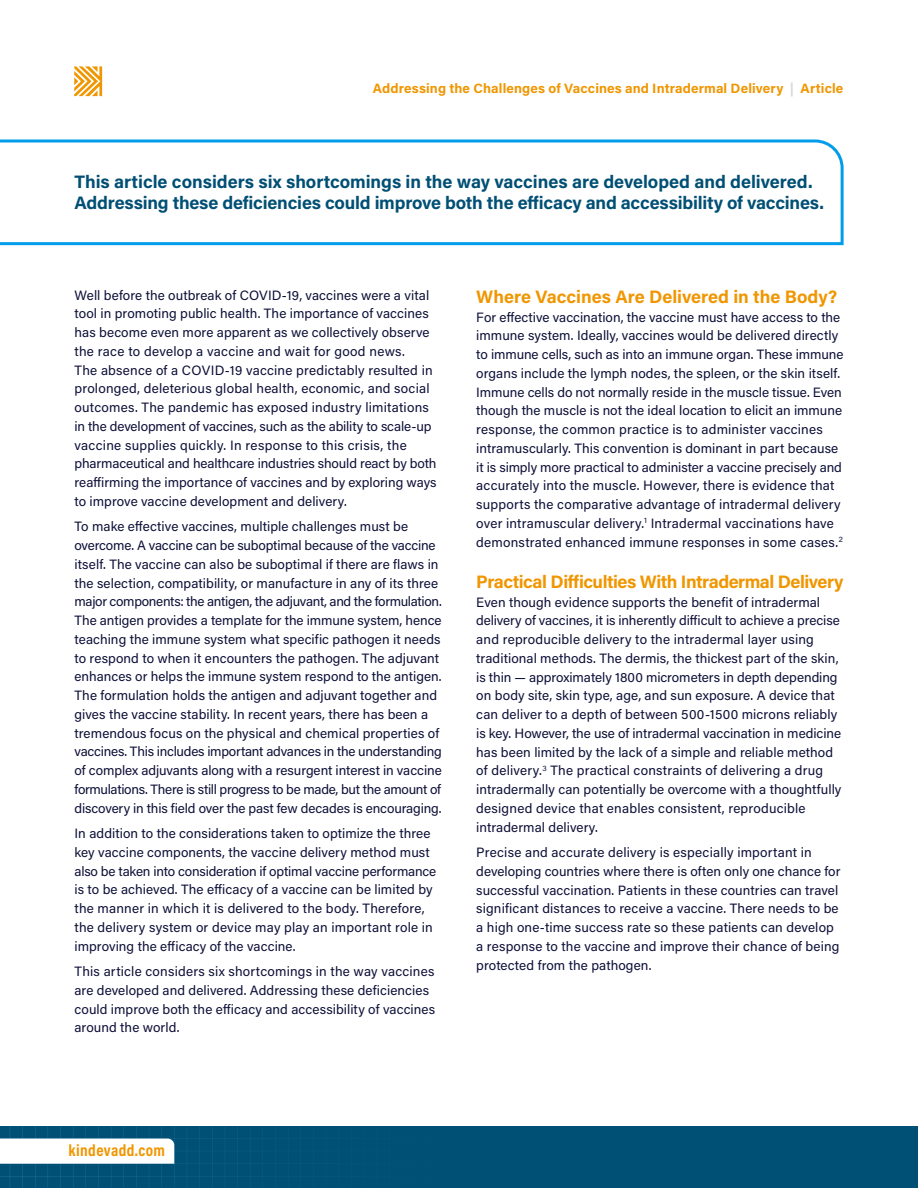
<style>
.page{position:relative;width:918px;height:1188px;background:#fff}
.page>*{position:absolute;margin:0;border:0;box-sizing:border-box;transform-origin:0 0}
.Body_Headline_2{font:700 18px/21px "Acumin Pro";letter-spacing:-.01em;color:#004f74}
.Body_Headline_2-2{font:700 18px "Acumin Pro";letter-spacing:-.025em;color:#f09601}
.Body_Headline_2-3{font:700 18px "Acumin Pro";color:#f09601}
.t1{font:700 16.5px "Acumin Pro Cond";letter-spacing:.02em;color:#f09601}
.t2{font:13.5px/18.8px "Acumin Pro";letter-spacing:.005em;color:#0d1038}
.t3{font:700 13.5px "Acumin Pro";letter-spacing:.01em;color:#f09601}
.s1{color:#d9d9d6}
</style>
<div class="page">
<svg style="left:74px;top:66px;width:28px;height:30px"></svg>
<div style="left:0;top:1126px;width:918px;height:62px;background:#004f74"></div>
<svg style="left:0;top:1126px;width:276px;height:62px"></svg>
<svg style="left:0;top:139px;width:844px;height:107px"></svg>
<p class="t3" style="left:373px;top:79px;width:472px">Addressing the Challenges of Vaccines and Intradermal Delivery <span class="s1">|</span> Article</p>
<p class="Body_Headline_2" style="left:75px;top:170px;width:751px">This article considers six shortcomings in the way vaccines are developed and delivered.<br>Addressing these deficiencies could improve both the efficacy and accessibility of vaccines.</p>
<p class="t2" style="left:75px;top:285px;width:364px">Well before the outbreak of COVID-19, vaccines were a vital tool in promoting public health. The importance of vaccines has become even more apparent as we collectively observe the race to develop a vaccine and wait for good news.<br>The absence of a COVID-19 vaccine predictably resulted in prolonged, deleterious global health, economic, and social outcomes. The pandemic has exposed industry limitations in the development of vaccines, such as the ability to scale-up vaccine supplies quickly. In response to this crisis, the pharmaceutical and healthcare industries should react by both reaffirming the importance of vaccines and by exploring ways to improve vaccine development and delivery.</p>
<p class="t2" style="left:75px;top:517px;width:369px">To make effective vaccines, multiple challenges must be overcome. A vaccine can be suboptimal because of the vaccine itself. The vaccine can also be suboptimal if there are flaws in the selection, compatibility, or manufacture in any of its three major components: the antigen, the adjuvant, and the formulation.<br>The antigen provides a template for the immune system, hence teaching the immune system what specific pathogen it needs to respond to when it encounters the pathogen. The adjuvant enhances or helps the immune system respond to the antigen.<br>The formulation holds the antigen and adjuvant together and gives the vaccine stability. In recent years, there has been a tremendous focus on the physical and chemical properties of vaccines. This includes important advances in the understanding of complex adjuvants along with a resurgent interest in vaccine formulations. There is still progress to be made, but the amount of discovery in this field over the past few decades is encouraging.</p>
<p class="t2" style="left:75px;top:823px;width:363px">In addition to the considerations taken to optimize the three key vaccine components, the vaccine delivery method must also be taken into consideration if optimal vaccine performance is to be achieved. The efficacy of a vaccine can be limited by the manner in which it is delivered to the body. Therefore, the delivery system or device may play an important role in improving the efficacy of the vaccine.</p>
<p class="t2" style="left:75px;top:961px;width:362px">This article considers six shortcomings in the way vaccines are developed and delivered. Addressing these deficiencies could improve both the efficacy and accessibility of vaccines around the world.</p>
<p class="Body_Headline_2-3" style="left:476px;top:284px;width:363px">Where Vaccines Are Delivered in the Body?</p>
<p class="t2" style="left:476px;top:307px;width:369px">For effective vaccination, the vaccine must have access to the immune system. Ideally, vaccines would be delivered directly to immune cells, such as into an immune organ. These immune organs include the lymph nodes, the spleen, or the skin itself.<br>Immune cells do not normally reside in the muscle tissue. Even though the muscle is not the ideal location to elicit an immune response, the common practice is to administer vaccines intramuscularly. This convention is dominant in part because it is simply more practical to administer a vaccine precisely and accurately into the muscle. However, there is evidence that supports the comparative advantage of intradermal delivery over intramuscular delivery.<sup>1</sup> Intradermal vaccinations have demonstrated enhanced immune responses in some cases.<sup>2</sup></p>
<p class="Body_Headline_2-2" style="left:476px;top:569px;width:369px">Practical Difficulties With Intradermal Delivery</p>
<p class="t2" style="left:476px;top:592px;width:367px">Even though evidence supports the benefit of intradermal delivery of vaccines, it is inherently difficult to achieve a precise and reproducible delivery to the intradermal layer using traditional methods. The dermis, the thickest part of the skin, is thin — approximately 1800 micrometers in depth depending on body site, skin type, age, and sun exposure. A device that can deliver to a depth of between 500-1500 microns reliably is key. However, the use of intradermal vaccination in medicine has been limited by the lack of a simple and reliable method of delivery.<sup>3</sup> The practical constraints of delivering a drug intradermally can potentially be overcome with a thoughtfully designed device that enables consistent, reproducible intradermal delivery.</p>
<p class="t2" style="left:476px;top:843px;width:366px">Precise and accurate delivery is especially important in developing countries where there is often only one chance for successful vaccination. Patients in these countries can travel significant distances to receive a vaccine. There needs to be a high one-time success rate so these patients can develop a response to the vaccine and improve their chance of being protected from the pathogen.</p>
<p class="t1" style="left:69px;top:1140px;width:98px">kindevadd.com</p>
</div>
